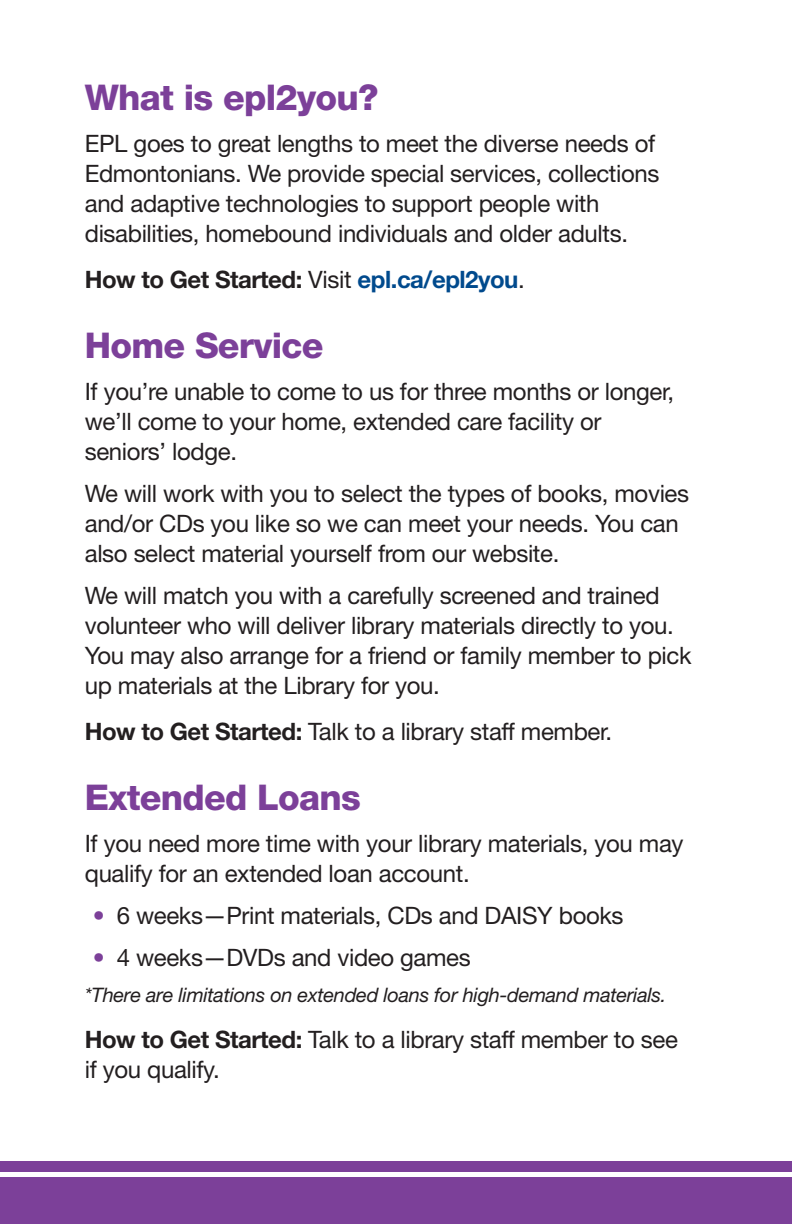
<style>
.page{position:relative;width:792px;height:1224px;background:#fff}
.page>*{position:absolute;margin:0;border:0;box-sizing:border-box;transform-origin:0 0}
.Heading{font:800 35.6px "Helvetica Neue LT Std";letter-spacing:-.02em;color:#7c4099}
.Copy{font:24px/30px "Helvetica Neue LT Std";letter-spacing:-.015em;color:#231f20}
.Copy-2{font:700 24px "Helvetica Neue LT Std";letter-spacing:-.02em;color:#231f20}
.Copy-3{font:italic 20px "Helvetica Neue LT Std";letter-spacing:-.015em;color:#231f20}
.s1{font-weight:400}
.s2{color:#004a8d}
.s3{font-weight:700}
.s4{color:#7c4099}
</style>
<div class="page">
<div style="left:0;top:1162px;width:792px;height:62px;background:#7c4099"></div>
<hr style="left:0;top:1173px;width:792px;height:4px;background:#fff">
<p class="Heading" style="left:85px;top:76px;width:295px">What is epl2you?</p>
<p class="Copy" style="left:85px;top:128px;width:576px">EPL goes to great lengths to meet the diverse needs of Edmontonians. We provide special services, collections and adaptive technologies to support people with disabilities, homebound individuals and older adults.</p>
<p class="Copy-2" style="left:85px;top:265px;width:441px">How to Get Started: <span class="s1">Visit</span> <span class="s2">epl.ca/epl2you</span><span class="s1">.</span></p>
<p class="Heading" style="left:85px;top:324px;width:240px">Home Service</p>
<p class="Copy" style="left:85px;top:376px;width:591px">If you’re unable to come to us for three months or longer, we’ll come to your home, extended care facility or seniors’ lodge.</p>
<p class="Copy" style="left:85px;top:478px;width:606px">We will work with you to select the types of books, movies and/or CDs you like so we can meet your needs. You can also select material yourself from our website.</p>
<p class="Copy" style="left:85px;top:580px;width:608px">We will match you with a carefully screened and trained volunteer who will deliver library materials directly to you.<br>You may also arrange for a friend or family member to pick up materials at the Library for you.</p>
<p class="Copy" style="left:85px;top:716px;width:529px"><span class="s3">How to Get Started:</span> Talk to a library staff member.</p>
<p class="Heading" style="left:85px;top:776px;width:278px">Extended Loans</p>
<p class="Copy" style="left:85px;top:828px;width:600px">If you need more time with your library materials, you may qualify for an extended loan account.</p>
<p class="Copy" style="left:93px;top:900px;width:532px"><span class="s4">•</span> 6 weeks—Print materials, CDs and DAISY books</p>
<p class="Copy" style="left:93px;top:942px;width:379px"><span class="s4">•</span> 4 weeks—DVDs and video games</p>
<p class="Copy-3" style="left:85px;top:983px;width:583px">*There are limitations on extended loans for high-demand materials.</p>
<p class="Copy" style="left:85px;top:1024px;width:595px"><span class="s3">How to Get Started:</span> Talk to a library staff member to see if you qualify.</p>
</div>
